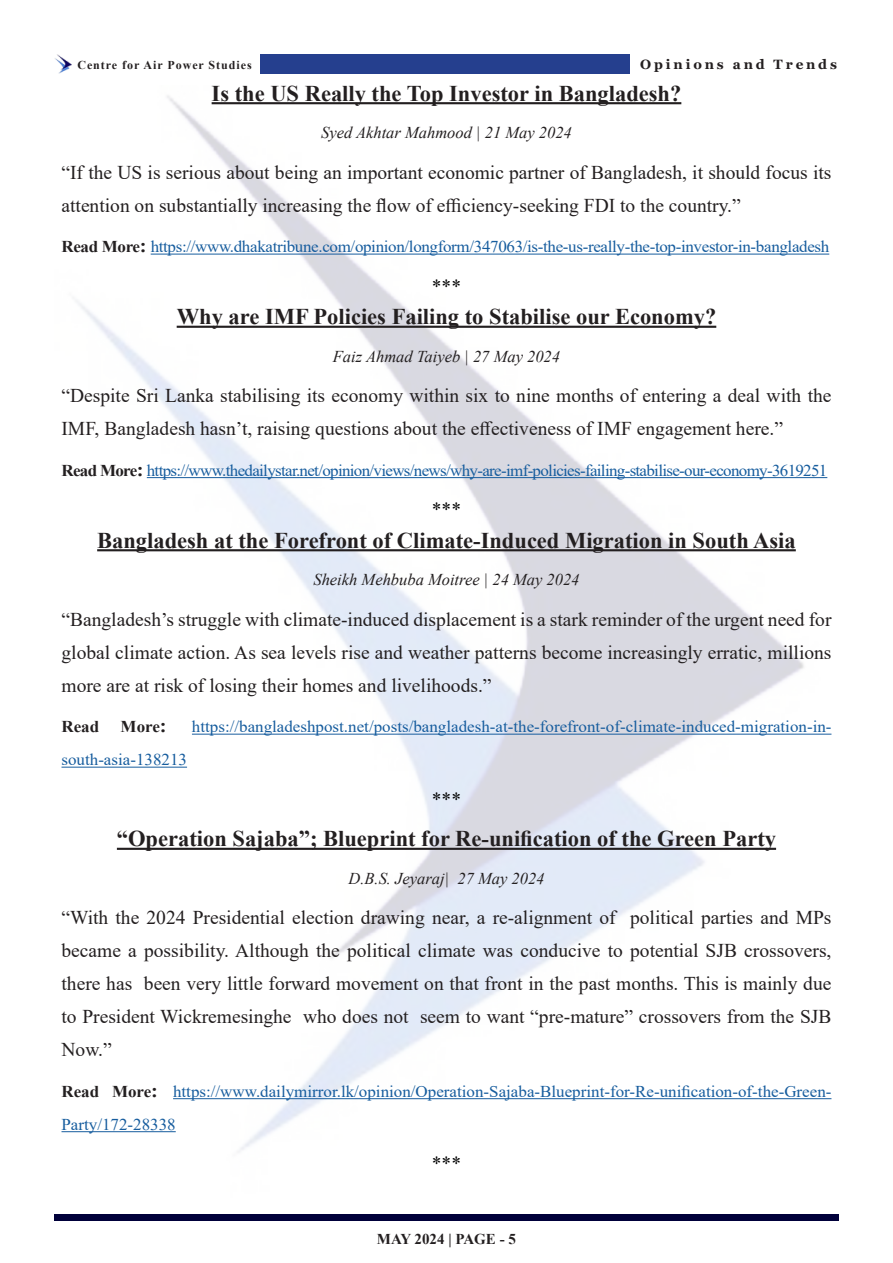
<style>
.page{position:relative;width:893px;height:1263px;background:#fff}
.page>*{position:absolute;margin:0;border:0;box-sizing:border-box;transform-origin:0 0}
.t1{font:700 22.5px "Times New Roman";color:#231f20}
.t2{font:19.5px/33px "Times New Roman";color:#231f20}
.t3{font:19.5px "Times New Roman";color:#000}
.t4{font:16.5px/33px "Times New Roman";color:#175d9e}
.t5{font:16.5px "Times New Roman";letter-spacing:-.04em;color:#175d9e}
.t6{font:16.5px "Times New Roman";letter-spacing:-.02em;color:#175d9e}
.t7{font:italic 16.5px "Times New Roman";color:#231f20}
.t8{font:700 16.5px "Times New Roman";color:#231f20}
.t9{font:700 15px "Times New Roman";color:#231f20}
.t10{font:700 13.5px "Georgia";letter-spacing:.215em;color:#231f20}
.t11{font:700 12px "Times New Roman";letter-spacing:.08em;color:#231f20}
.s1{font-weight:700;color:#231f20}
.s2{font-weight:700;font-size:19.5px;color:#231f20}
.s3{font-size:19.5px}
</style>
<div class="page">
<div style="left:55px;top:1215px;width:784px;height:6px;background:#00003a"></div>
<img style="left:55px;top:55px;width:17px;height:19px">
<div style="left:261px;top:54px;width:369px;height:20px;background:#253f8e"></div>
<img style="left:61px;top:96px;width:771px;height:1056px">
<hr style="left:212px;top:102px;width:469px;height:2px;background:#231f20">
<hr style="left:151px;top:254px;width:678px;height:1px;background:#175d9e">
<hr style="left:177px;top:326px;width:539px;height:2px;background:#231f20">
<hr style="left:147px;top:477px;width:680px;height:1px;background:#175d9e">
<hr style="left:97px;top:549px;width:699px;height:2px;background:#231f20">
<hr style="left:192px;top:734px;width:639px;height:1px;background:#175d9e">
<hr style="left:62px;top:767px;width:125px;height:1px;background:#175d9e">
<hr style="left:117px;top:848px;width:659px;height:2px;background:#231f20">
<hr style="left:173px;top:1098px;width:658px;height:1px;background:#175d9e">
<hr style="left:62px;top:1131px;width:114px;height:1px;background:#175d9e">
<p class="t11" style="left:77px;top:61px;width:176px">Centre for Air Power Studies</p>
<p class="t10" style="left:640px;top:59px;width:199px">Opinions and Trends</p>
<p class="t1" style="left:212px;top:86px;width:471px">Is the US Really the Top Investor in Bangladesh?</p>
<p class="t7" style="left:321px;top:127px;width:252px">Syed Akhtar Mahmood | 21 May 2024</p>
<p class="t2" style="left:61px;top:158px;width:771px">“If the US is serious about being an important economic partner of Bangladesh, it should focus its attention on substantially increasing the flow of efficiency-seeking FDI to the country.”</p>
<p class="t6" style="left:62px;top:241px;width:769px"><span class="s1">Read More</span><span class="s2">:</span> https://www.dhakatribune.com/opinion/longform/347063/is-the-us-really-the-top-investor-in-bangladesh</p>
<p class="t3" style="left:432px;top:279px;width:31px">***</p>
<p class="t1" style="left:177px;top:309px;width:541px">Why are IMF Policies Failing to Stabilise our Economy?</p>
<p class="t7" style="left:333px;top:350px;width:229px">Faiz Ahmad Taiyeb | 27 May 2024</p>
<p class="t2" style="left:61px;top:379px;width:771px">“Despite Sri Lanka stabilising its economy within six to nine months of entering a deal with the<br>IMF, Bangladesh hasn’t, raising questions about the effectiveness of IMF engagement here.”</p>
<p class="t5" style="left:62px;top:464px;width:767px"><span class="s1">Read More</span><span class="s2">:</span> https://www.thedailystar.net/opinion/views/news/why-are-imf-policies-failing-stabilise-our-economy-3619251</p>
<p class="t3" style="left:432px;top:503px;width:31px">***</p>
<p class="t1" style="left:97px;top:533px;width:700px">Bangladesh at the Forefront of Climate-Induced Migration in South Asia</p>
<p class="t7" style="left:313px;top:574px;width:268px">Sheikh Mehbuba Moitree | 24 May 2024</p>
<p class="t2" style="left:61px;top:605px;width:771px;text-align:justify">“Bangladesh’s struggle with climate-induced displacement is a stark reminder of the urgent need for global climate action. As sea levels rise and weather patterns become increasingly erratic, millions more are at risk of losing their homes and livelihoods.”</p>
<p class="t8" style="left:62px;top:721px;width:39px">Read</p>
<p class="t8" style="left:121px;top:721px;width:48px">More<span class="s3">:</span></p>
<p class="t4" style="left:192px;top:712px;width:641px">https://bangladeshpost.net/posts/bangladesh-at-the-forefront-of-climate-induced-migration-in-</p>
<p class="t4" style="left:61px;top:745px;width:127px">south-asia-138213</p>
<p class="t3" style="left:432px;top:792px;width:31px">***</p>
<p class="t1" style="left:117px;top:823px;width:661px">“Operation Sajaba”; Blueprint for Re-unification of the Green Party</p>
<p class="t7" style="left:348px;top:872px;width:198px">D.B.S. Jeyaraj| 27 May 2024</p>
<p class="t2" style="left:61px;top:903px;width:771px;text-align:justify">“With the 2024 Presidential election drawing near, a re-alignment of political parties and MPs became a possibility. Although the political climate was conducive to potential SJB crossovers, there has been very little forward movement on that front in the past months. This is mainly due to President Wickremesinghe who does not seem to want “pre-mature” crossovers from the SJB Now.”</p>
<p class="t4" style="left:61px;top:1074px;width:771px"><span class="s1">Read More</span><span class="s2">:</span> https://www.dailymirror.lk/opinion/Operation-Sajaba-Blueprint-for-Re-unification-of-the-Green-<br>Party/172-28338</p>
<p class="t3" style="left:432px;top:1157px;width:31px">***</p>
<p class="t9" style="left:377px;top:1233px;width:140px">MAY 2024 | PAGE - 5</p>
</div>
